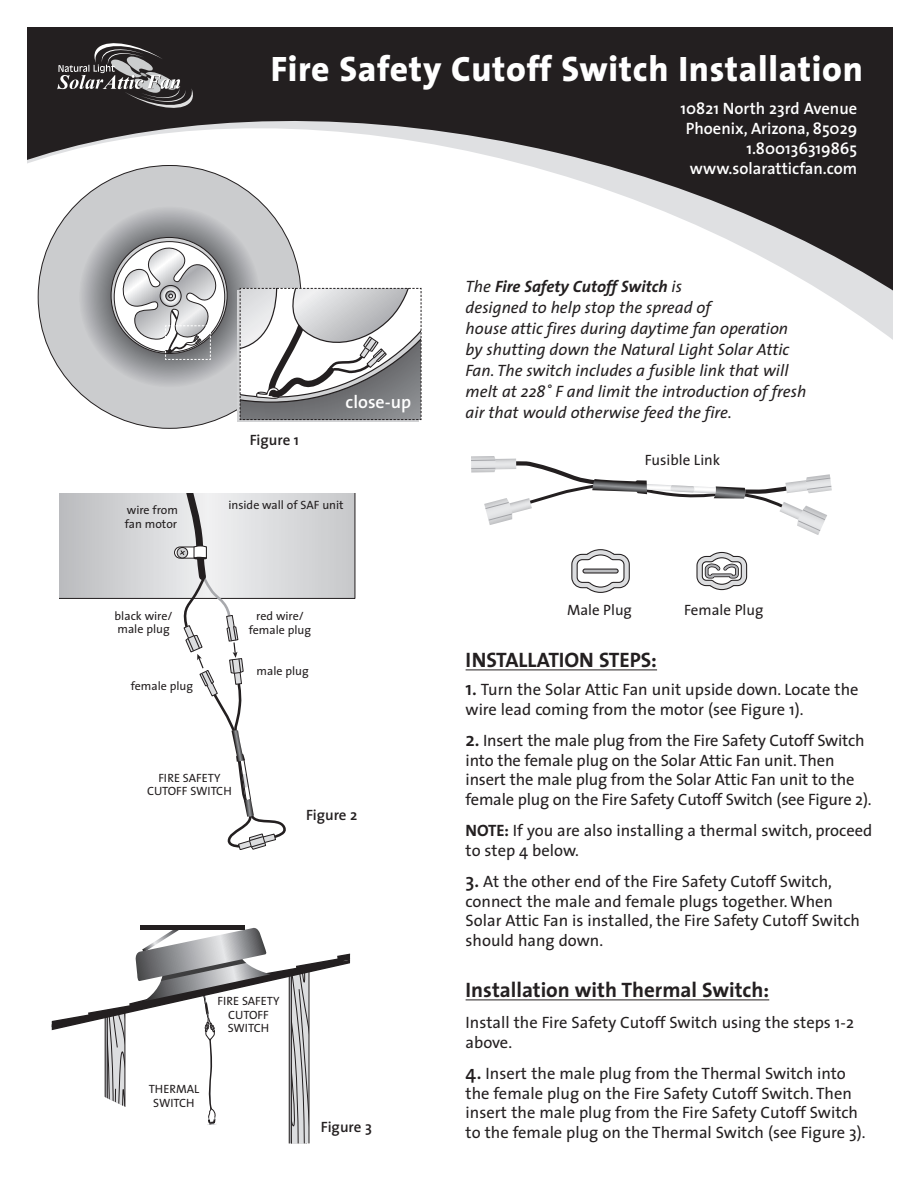
<style>
.page{position:relative;width:918px;height:1188px;background:#fff}
.page>*{position:absolute;margin:0;border:0;box-sizing:border-box;transform-origin:0 0}
.t1{font:800 35.55px "The Sans";letter-spacing:.02em;color:#fff}
.t2{font:700 21px "The Sans";color:#231f20}
.t3{font:600 18px "The Sans";color:#fff}
.t4{font:16.5px/19.5px "The Sans";color:#231f20}
.t5{font:italic 16.5px/21px "The Sans";color:#231f20}
.t6{font:600 16.5px/19.8px "The Sans";color:#fff;text-align:right}
.t7{font:15px "The Sans";color:#231f20}
.t8{font:600 15px "The Sans";color:#231f20}
.t9{font:12px/13.5px "The Sans";color:#231f20;text-align:center}
.s1{font-weight:700}
.s2{font-weight:600;font-size:19.5px}
</style>
<div class="page">
<div style="left:27px;top:27px;width:865px;height:349px;background:#231f20"></div>
<svg style="left:27px;top:121px;width:865px;height:255px;fill:#fff"></svg>
<svg style="left:57px;top:43px;width:136px;height:65px"></svg>
<hr style="left:466px;top:670px;width:191px;height:1px;background:#231f20">
<hr style="left:466px;top:1000px;width:303px;height:1px;background:#231f20">
<svg style="left:38px;top:165px;width:263px;height:263px;background:#babbbd"></svg>
<svg style="left:111px;top:237px;width:116px;height:117px"></svg>
<svg style="left:114px;top:242px;width:111px;height:110px"></svg>
<svg style="left:52px;top:926px;width:298px;height:217px"></svg>
<hr style="left:141px;top:926px;width:104px;height:4px;background:#231f20">
<svg style="left:60px;top:494px;width:295px;height:356px"></svg>
<svg style="left:119px;top:245px;width:100px;height:115px;background:#c1c1c3"></svg>
<div style="left:237px;top:290px;width:182px;height:132px;background:#d1d2d4"></div>
<svg style="left:239px;top:288px;width:183px;height:132px"></svg>
<svg style="left:471px;top:456px;width:361px;height:79px"></svg>
<svg style="left:571px;top:549px;width:59px;height:44px"></svg>
<hr style="left:583px;top:569px;width:35px;height:4px;background:#bcbdc0;border-radius:2px">
<div style="left:582px;top:569px;width:37px;height:5px;border:1px solid #231f20;border-radius:2px"></div>
<svg style="left:696px;top:551px;width:51px;height:40px"></svg>
<h1 class="t1" style="left:271px;top:55px;width:594px">Fire Safety Cutoff Switch Installation</h1>
<p class="t9" style="left:125px;top:505px;width:55px;text-align:left">wire from fan motor</p>
<p class="t9" style="left:115px;top:610px;width:59px;text-align:left">black wire/ male plug</p>
<p class="t9" style="left:131px;top:681px;width:64px">female plug</p>
<p class="t8" style="left:250px;top:434px;width:51px">Figure 1</p>
<p class="t3" style="left:346px;top:394px;width:67px">close-up</p>
<p class="t9" style="left:228px;top:499px;width:117px">inside wall of SAF unit</p>
<p class="t9" style="left:249px;top:611px;width:64px">red wire/ female plug</p>
<p class="t9" style="left:257px;top:666px;width:54px">male plug</p>
<p class="t9" style="left:147px;top:772px;width:86px">FIRE SAFETY<br>CUTOFF SWITCH</p>
<p class="t8" style="left:306px;top:809px;width:53px">Figure 2</p>
<p class="t9" style="left:217px;top:996px;width:64px">FIRE SAFETY<br>CUTOFF<br>SWITCH</p>
<p class="t9" style="left:149px;top:1083px;width:52px">THERMAL<br>SWITCH</p>
<p class="t8" style="left:321px;top:1121px;width:53px">Figure 3</p>
<p class="t6" style="left:681px;top:100px;width:178px">10821 North 23rd Avenue<br>Phoenix, Arizona, 85029<br>1.800136319865 www.solaratticfan.com</p>
<p class="t5" style="left:466px;top:278px;width:342px">The <span class="s1">Fire Safety Cutoff Switch</span> is<br>designed to help stop the spread of<br>house attic fires during daytime fan operation by shutting down the Natural Light Solar Attic Fan. The switch includes a fusible link that will melt at 228˚ F and limit the introduction of fresh air that would otherwise feed the fire.</p>
<p class="t7" style="left:645px;top:454px;width:77px">Fusible Link</p>
<p class="t7" style="left:567px;top:604px;width:66px">Male Plug</p>
<p class="t7" style="left:684px;top:604px;width:81px">Female Plug</p>
<p class="t2" style="left:466px;top:651px;width:193px">INSTALLATION STEPS:</p>
<p class="t4" style="left:466px;top:682px;width:394px"><span class="s2">1.</span> Turn the Solar Attic Fan unit upside down. Locate the wire lead coming from the motor (see Figure 1).</p>
<p class="t4" style="left:466px;top:733px;width:407px"><span class="s2">2.</span> Insert the male plug from the Fire Safety Cutoff Switch into the female plug on the Solar Attic Fan unit. Then insert the male plug from the Solar Attic Fan unit to the female plug on the Fire Safety Cutoff Switch (see Figure 2).</p>
<p class="t4" style="left:466px;top:823px;width:408px"><span class="s1">NOTE:</span> If you are also installing a thermal switch, proceed to step 4 below.</p>
<p class="t4" style="left:466px;top:874px;width:396px"><span class="s2">3.</span> At the other end of the Fire Safety Cutoff Switch, connect the male and female plugs together. When Solar Attic Fan is installed, the Fire Safety Cutoff Switch should hang down.</p>
<p class="t2" style="left:466px;top:981px;width:305px">Installation with Thermal Switch:</p>
<p class="t4" style="left:466px;top:1015px;width:390px">Install the Fire Safety Cutoff Switch using the steps 1-2 above.</p>
<p class="t4" style="left:466px;top:1066px;width:401px"><span class="s2">4.</span> Insert the male plug from the Thermal Switch into the female plug on the Fire Safety Cutoff Switch. Then insert the male plug from the Fire Safety Cutoff Switch to the female plug on the Thermal Switch (see Figure 3).</p>
</div>
